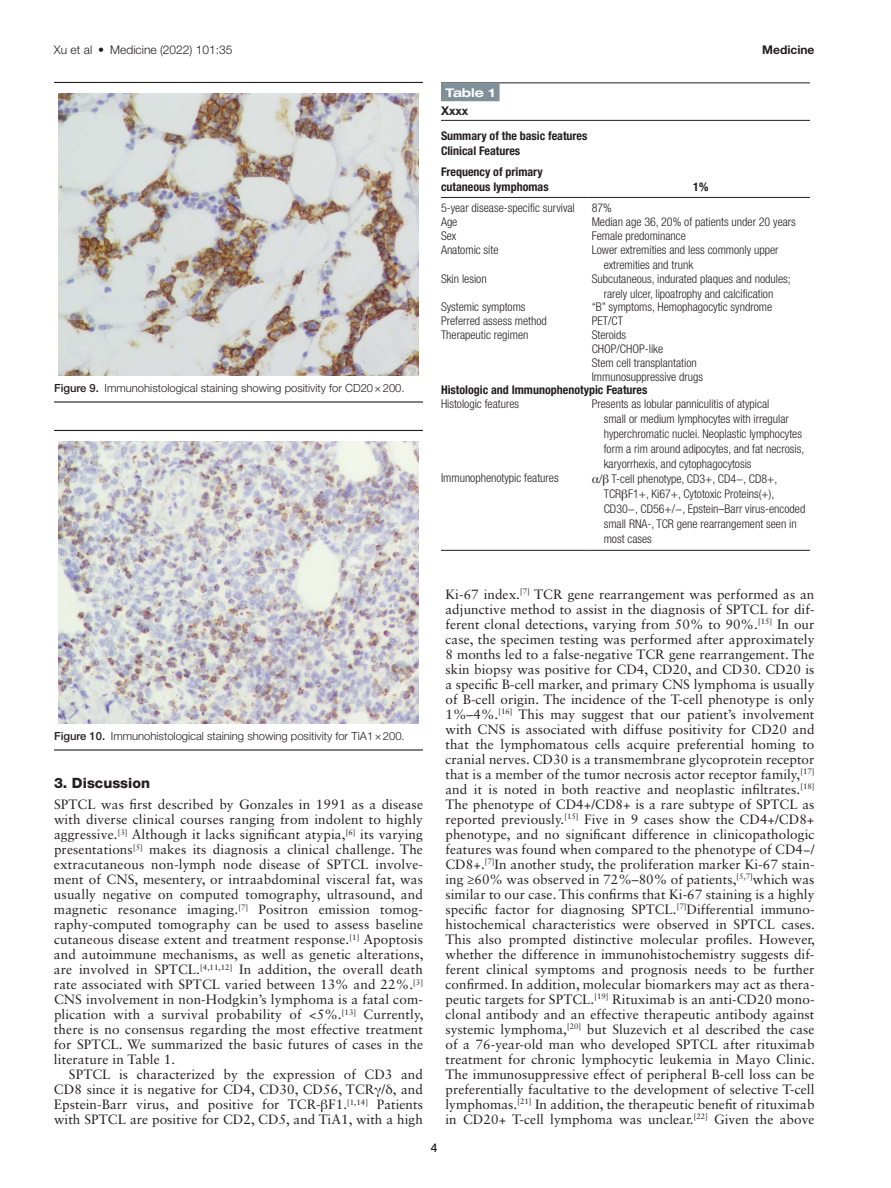
<style>
.page{position:relative;width:891px;height:1188px;background:#fff}
.page>*{position:absolute;margin:0;border:0;box-sizing:border-box;transform-origin:0 0}
.t1{font:800 14.25px "Helvetica Neue LT Std";color:#231f20}
.t2{font:13.5px/15px "Sabon LT Std";letter-spacing:.005em;color:#231f20;text-align:justify}
.t3{font:300 condensed 12px/15px "Helvetica Neue LT Std";color:#231f20}
.t4{font:700 condensed 12px/14.9px "Helvetica Neue LT Std";color:#231f20}
.t5{font:300 12px "Helvetica Neue LT Std";color:#231f20}
.t6{font:700 12px "Helvetica Neue LT Std";color:#231f20}
.t7{font:700 expanded 12px "Helvetica Neue LT Std";color:#fff}
.t8{font:500 12px "Helvetica Neue LT Std";color:#231f20}
.t9{font:300 11.25px "Helvetica Neue LT Std";color:#231f20}
.s1{font-weight:500}
.s2{font-family:"Gandhari Unicode";font-weight:400;font-stretch:normal}
.s3{font-family:"Gandhari Unicode"}
</style>
<div class="page">
<img style="left:58px;top:93px;width:360px;height:282px">
<hr style="left:54px;top:82px;width:369px;height:1px;background:#231f20">
<hr style="left:54px;top:401px;width:369px;height:2px;background:#231f20">
<img style="left:58px;top:441px;width:360px;height:282px">
<hr style="left:54px;top:430px;width:369px;height:1px;background:#231f20">
<hr style="left:54px;top:749px;width:369px;height:2px;background:#231f20">
<hr style="left:441px;top:82px;width:369px;height:1px;background:#231f20">
<div style="left:441px;top:83px;width:59px;height:18px;background:#7f9098"></div>
<hr style="left:441px;top:120px;width:369px;height:1px;background:#231f20">
<hr style="left:441px;top:197px;width:146px;height:1px;background:#231f20">
<hr style="left:587px;top:197px;width:223px;height:1px;background:#231f20">
<hr style="left:441px;top:550px;width:146px;height:1px;background:#231f20">
<hr style="left:587px;top:550px;width:223px;height:1px;background:#231f20">
<p class="t5" style="left:54px;top:42px;width:180px">Xu et al • Medicine (2022) 101:35</p>
<p class="t6" style="left:762px;top:42px;width:54px">Medicine</p>
<p class="t9" style="left:54px;top:382px;width:352px"><span class="s1">Figure 9.</span> Immunohistological staining showing positivity for CD20×200.</p>
<p class="t7" style="left:446px;top:85px;width:51px">Table 1</p>
<p class="t6" style="left:441px;top:103px;width:29px">Xxxx</p>
<p class="t4" style="left:441px;top:128px;width:148px">Summary of the basic features<br>Clinical Features</p>
<p class="t4" style="left:441px;top:164px;width:109px">Frequency of primary cutaneous lymphomas</p>
<p class="t4" style="left:693px;top:179px;width:17px">1%</p>
<p class="t3" style="left:441px;top:201px;width:135px">5-year disease-specific survival</p>
<p class="t3" style="left:592px;top:201px;width:22px">87%</p>
<p class="t3" style="left:441px;top:214px;width:18px">Age</p>
<p class="t3" style="left:592px;top:214px;width:206px">Median age 36, 20% of patients under 20 years</p>
<p class="t3" style="left:441px;top:228px;width:17px">Sex</p>
<p class="t3" style="left:592px;top:228px;width:96px">Female predominance</p>
<p class="t3" style="left:441px;top:242px;width:59px">Anatomic site</p>
<p class="t3" style="left:604px;top:242px;width:176px;text-indent:-12px">Lower extremities and less commonly upper extremities and trunk</p>
<p class="t3" style="left:441px;top:271px;width:47px">Skin lesion</p>
<p class="t3" style="left:592px;top:271px;width:200px;text-align:center">Subcutaneous, indurated plaques and nodules; rarely ulcer, lipoatrophy and calcification</p>
<p class="t3" style="left:441px;top:300px;width:86px">Systemic symptoms</p>
<p class="t3" style="left:592px;top:300px;width:182px">“B” symptoms, Hemophagocytic syndrome</p>
<p class="t3" style="left:441px;top:313px;width:107px">Preferred assess method</p>
<p class="t3" style="left:592px;top:313px;width:33px">PET/CT</p>
<p class="t3" style="left:441px;top:327px;width:89px">Therapeutic regimen</p>
<p class="t3" style="left:592px;top:328px;width:113px;line-height:13.8px">Steroids<br>CHOP/CHOP-like<br>Stem cell transplantation<br>Immunosuppressive drugs</p>
<p class="t4" style="left:441px;top:382px;width:208px">Histologic and Immunophenotypic Features</p>
<p class="t3" style="left:441px;top:396px;width:80px">Histologic features</p>
<p class="t3" style="left:604px;top:396px;width:202px;text-indent:-12px">Presents as lobular panniculitis of atypical<br>small or medium lymphocytes with irregular hyperchromatic nuclei. Neoplastic lymphocytes form a rim around adipocytes, and fat necrosis, karyorrhexis, and cytophagocytosis</p>
<p class="t3" style="left:441px;top:470px;width:119px">Immunophenotypic features</p>
<p class="t3" style="left:604px;top:471px;width:203px;text-indent:-12px"><span class="s2">α</span>/<span class="s2">β</span> T-cell phenotype, CD3+, CD4−, CD8+, TCR<span class="s2">β</span>F1+, Ki67+, Cytotoxic Proteins(+), CD30−, CD56+/−, Epstein–Barr virus-encoded small RNA-, TCR gene rearrangement seen in most cases</p>
<p class="t9" style="left:54px;top:730px;width:352px"><span class="s1">Figure 10.</span> Immunohistological staining showing positivity for TiA1×200.</p>
<p class="t1" style="left:54px;top:775px;width:98px">3. Discussion</p>
<p class="t2" style="left:54px;top:797px;width:371px">SPTCL was first described by Gonzales in 1991 as a disease with diverse clinical courses ranging from indolent to highly aggressive.<sup>[3]</sup> Although it lacks significant atypia,<sup>[6]</sup> its varying presentations<sup>[5]</sup> makes its diagnosis a clinical challenge. The extracutaneous non-lymph node disease of SPTCL involve&shy;ment of CNS, mesentery, or intraabdominal visceral fat, was usually negative on computed tomography, ultrasound, and magnetic resonance imaging.<sup>[7]</sup> Positron emission tomog&shy;raphy-computed tomography can be used to assess baseline cutaneous disease extent and treatment response.<sup>[1]</sup> Apoptosis and autoimmune mechanisms, as well as genetic alterations, are involved in SPTCL.<sup>[4,11,12]</sup> In addition, the overall death rate associated with SPTCL varied between 13% and 22%.<sup>[3] </sup>CNS involvement in non-Hodgkin’s lymphoma is a fatal com&shy;plication with a survival probability of &lt;5%.<sup>[13]</sup> Currently, there is no consensus regarding the most effective treatment for SPTCL. We summarized the basic futures of cases in the literature in Table 1.</p>
<p class="t2" style="left:54px;top:1067px;width:371px;text-indent:15px">SPTCL is characterized by the expression of CD3 and CD8 since it is negative for CD4, CD30, CD56, TCR<span class="s3">γ</span>/<span class="s3">δ</span>, and Epstein-Barr virus, and positive for TCR-<span class="s3">β</span>F1.<sup>[1,14]</sup> Patients with SPTCL are positive for CD2, CD5, and TiA1, with a high</p>
<p class="t8" style="left:431px;top:1140px;width:8px">4</p>
<p class="t2" style="left:445px;top:586px;width:371px">Ki-67 index.<sup>[7]</sup> TCR gene rearrangement was performed as an adjunctive method to assist in the diagnosis of SPTCL for dif&shy;ferent clonal detections, varying from 50% to 90%.<sup>[15]</sup> In our case, the specimen testing was performed after approximately 8 months led to a false-negative TCR gene rearrangement. The skin biopsy was positive for CD4, CD20, and CD30. CD20 is a specific B-cell marker, and primary CNS lymphoma is usually of B-cell origin. The incidence of the T-cell phenotype is only 1%–4%.<sup>[16]</sup> This may suggest that our patient’s involvement with CNS is associated with diffuse positivity for CD20 and that the lymphomatous cells acquire preferential homing to cranial nerves. CD30 is a transmembrane glycoprotein receptor that is a member of the tumor necrosis actor receptor family,<sup>[17] </sup>and it is noted in both reactive and neoplastic infiltrates.<sup>[18] </sup>The phenotype of CD4+/CD8+ is a rare subtype of SPTCL as reported previously.<sup>[15]</sup> Five in 9 cases show the CD4+/CD8+ phenotype, and no significant difference in clinicopathologic features was found when compared to the phenotype of CD4−/ CD8+.<sup>[7]</sup>In another study, the proliferation marker Ki-67 stain&shy;ing ≥60% was observed in 72%–80% of patients,<sup>[5,7]</sup>which was similar to our case. This confirms that Ki-67 staining is a highly specific factor for diagnosing SPTCL.<sup>[7]</sup>Differential immuno&shy;histochemical characteristics were observed in SPTCL cases.<br>This also prompted distinctive molecular profiles. However, whether the difference in immunohistochemistry suggests dif&shy;ferent clinical symptoms and prognosis needs to be further confirmed. In addition, molecular biomarkers may act as thera&shy;peutic targets for SPTCL.<sup>[19]</sup> Rituximab is an anti-CD20 mono&shy;clonal antibody and an effective therapeutic antibody against systemic lymphoma,<sup>[20]</sup> but Sluzevich et al described the case of a 76-year-old man who developed SPTCL after rituximab treatment for chronic lymphocytic leukemia in Mayo Clinic.<br>The immunosuppressive effect of peripheral B-cell loss can be preferentially facultative to the development of selective T-cell lymphomas.<sup>[21]</sup> In addition, the therapeutic benefit of rituximab in CD20+ T-cell lymphoma was unclear.<sup>[22]</sup> Given the above</p>
</div>
